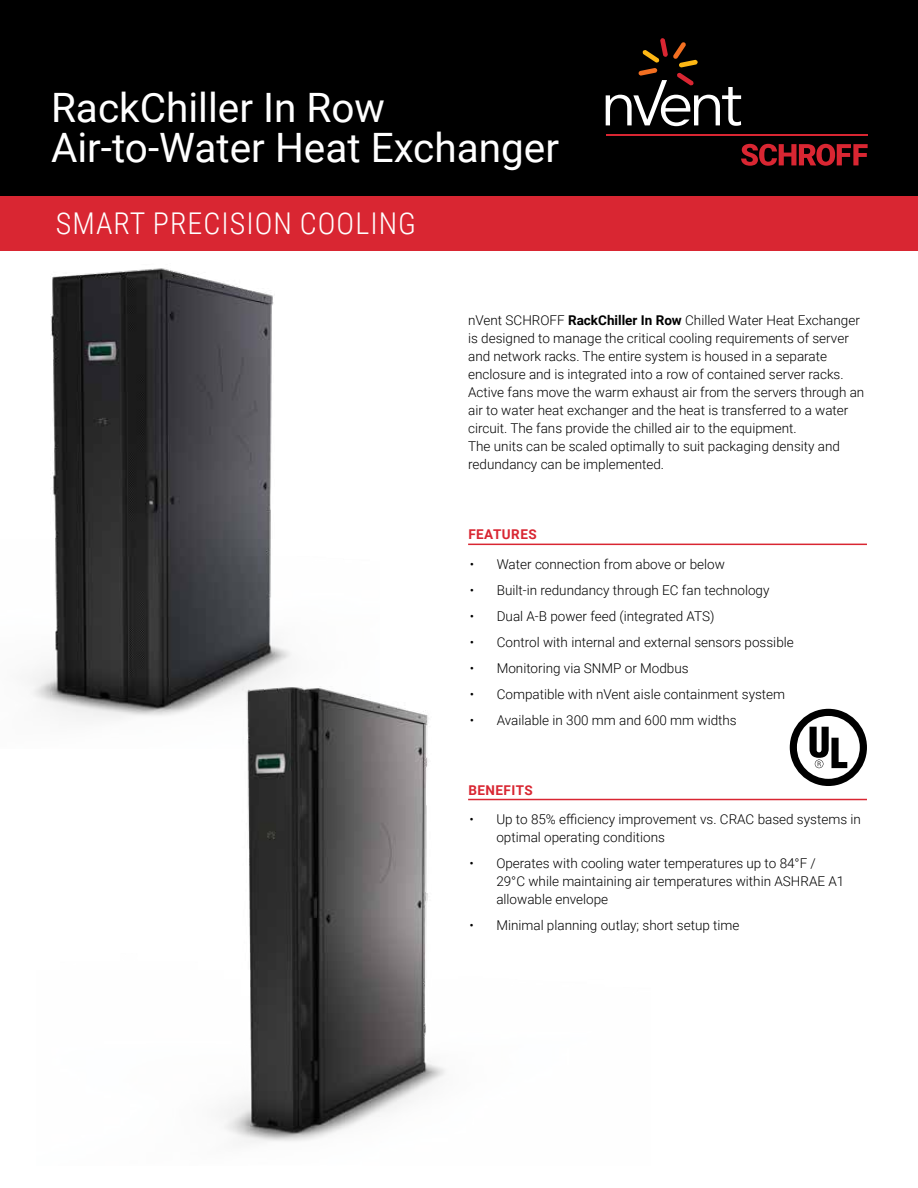
<style>
.page{position:relative;width:918px;height:1188px;background:#fff}
.page>*{position:absolute;margin:0;border:0;box-sizing:border-box;transform-origin:0 0}
.t1{font:40.5px/40.5px "Roboto";color:#fff}
.t2{font:300 30px "Roboto Condensed";letter-spacing:.035em;color:#fff}
.t3{font:300 13.5px/18px "Roboto";color:#000}
.t4{font:700 13.5px "Roboto";letter-spacing:.035em;color:#d92632}
.s1{font-weight:700}
</style>
<div class="page">
<img style="left:30px;top:268px;width:261px;height:430px">
<div style="left:0;top:196px;width:918px;height:54px;background:#d92632"></div>
<div style="left:0;top:0;width:918px;height:196px;background:#000"></div>
<svg style="left:741px;top:144px;width:127px;height:22px"></svg>
<hr style="left:606px;top:134px;width:262px;height:2px;background:#d92632">
<svg style="left:606px;top:38px;width:135px;height:88px"></svg>
<hr style="left:468px;top:544px;width:399px;height:1px;background:#d92632">
<hr style="left:468px;top:799px;width:399px;height:1px;background:#d92632">
<svg style="left:790px;top:709px;width:77px;height:77px"></svg>
<img style="left:37px;top:686px;width:613px;height:457px">
<h1 class="t1" style="left:51px;top:86px;width:510px">RackChiller In Row<br>Air-to-Water Heat Exchanger</h1>
<h2 class="t2" style="left:56px;top:203px;width:362px">SMART PRECISION COOLING</h2>
<p class="t3" style="left:468px;top:310px;width:398px">nVent SCHROFF <span class="s1">RackChiller In Row</span> Chilled Water Heat Exchanger is designed to manage the critical cooling requirements of server and network racks. The entire system is housed in a separate enclosure and is integrated into a row of contained server racks.<br>Active fans move the warm exhaust air from the servers through an air to water heat exchanger and the heat is transferred to a water circuit. The fans provide the chilled air to the equipment.<br>The units can be scaled optimally to suit packaging density and redundancy can be implemented.</p>
<p class="t4" style="left:468px;top:525px;width:70px">FEATURES</p>
<p class="t3" style="left:470px;top:554px;width:257px">• Water connection from above or below</p>
<p class="t3" style="left:470px;top:580px;width:301px">• Built-in redundancy through EC fan technology</p>
<p class="t3" style="left:470px;top:606px;width:246px">• Dual A-B power feed (integrated ATS)</p>
<p class="t3" style="left:470px;top:633px;width:326px">• Control with internal and external sensors possible</p>
<p class="t3" style="left:470px;top:659px;width:220px">• Monitoring via SNMP or Modbus</p>
<p class="t3" style="left:470px;top:685px;width:317px">• Compatible with nVent aisle containment system</p>
<p class="t3" style="left:470px;top:711px;width:269px">• Available in 300 mm and 600 mm widths</p>
<p class="t4" style="left:468px;top:780px;width:66px">BENEFITS</p>
<p class="t3" style="left:496px;top:809px;width:366px;text-indent:-27px">• Up to 85% efficiency improvement vs. CRAC based systems in optimal operating conditions</p>
<p class="t3" style="left:496px;top:853px;width:349px;text-indent:-27px">• Operates with cooling water temperatures up to 84°F /<br>29°C while maintaining air temperatures within ASHRAE A1 allowable envelope</p>
<p class="t3" style="left:469px;top:915px;width:272px">• Minimal planning outlay; short setup time</p>
</div>
